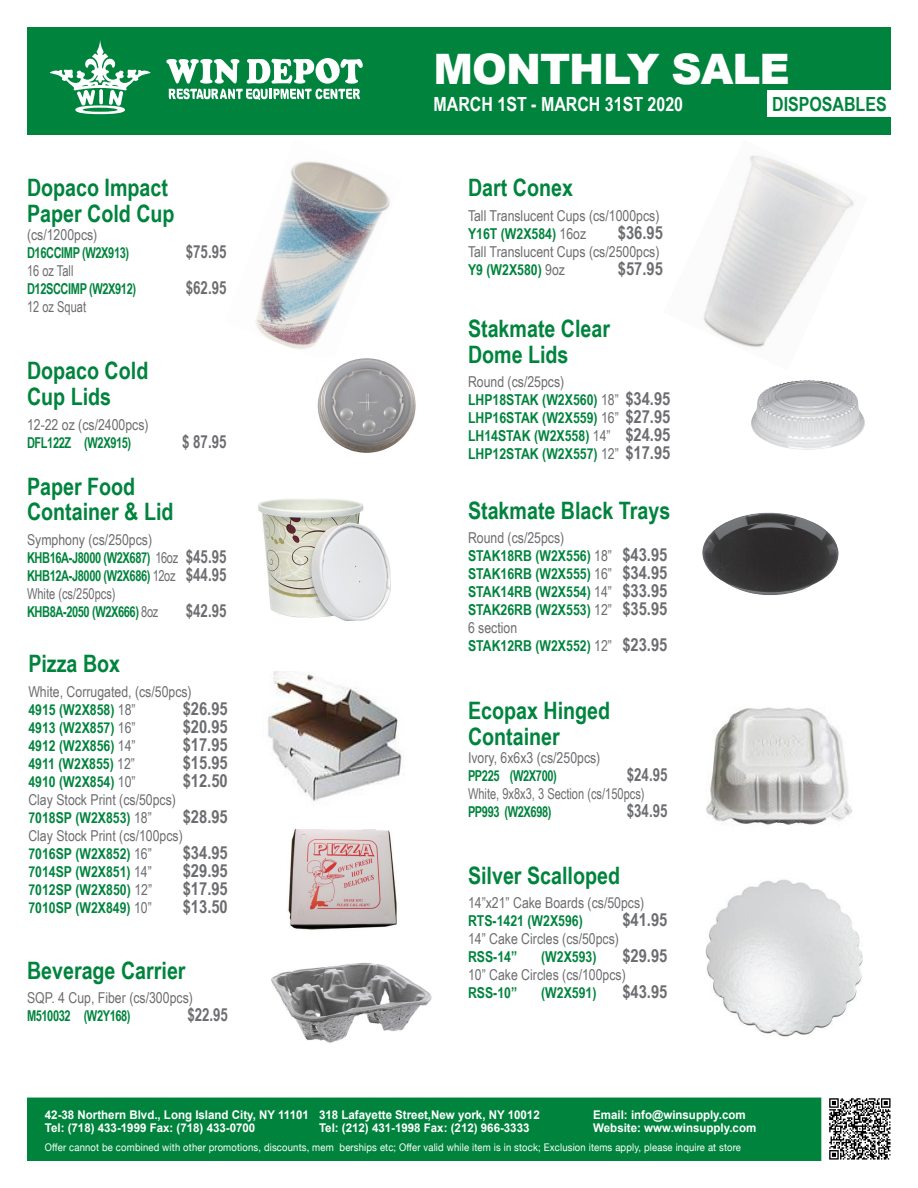
<style>
.page{position:relative;width:918px;height:1188px;background:#fff}
.page>*{position:absolute;margin:0;border:0;box-sizing:border-box;transform-origin:0 0}
.t1{font:900 42px "Arial";letter-spacing:-.025em;color:#fff}
.heading1{font:700 24px/25.5px "Arial Narrow";color:#00843d}
.t2{font:700 19.5px "Arial Narrow";color:#fff}
.t3{font:700 19.5px "Arial Narrow";color:#00843d}
.item{font:700 18px "Arial Narrow";color:#6c6d70}
.item-2{font:700 18px "Arial Narrow";color:#6c6d70;scale:.9 1}
.item-3{font:700 15px/18px "Arial Narrow";color:#00843d;text-align:justify}
.item-4{font:15px/18px "Arial Narrow";color:#6c6d70}
.item-5{font:700 15px/18px "Arial Narrow";letter-spacing:-.03em;color:#00843d;scale:.9 1}
.item-6{font:15px "Arial Narrow";color:#6c6d70;scale:.9 1}
.t4{font:700 12px/13.5px "Arial";color:#fff;scale:.96 1}
.t5{font:10.5px "Helvetica Neue";letter-spacing:.02em;color:#fff;scale:.9 1}
.s1{font-weight:400;color:#6c6d70}
.s2{font-weight:700;color:#00843d}
.s3{font-size:18px;color:#6c6d70}
</style>
<div class="page">
<div style="left:27px;top:1098px;width:794px;height:63px;background:#00843d"></div>
<div style="left:27px;top:1154px;width:621px;height:7px;background:#00843d"></div>
<svg style="left:829px;top:1098px;width:62px;height:62px"></svg>
<div style="left:27px;top:27px;width:864px;height:108px;background:#00843d"></div>
<div style="left:690px;top:89px;width:201px;height:41px;background:#00843d"></div>
<svg style="left:27px;top:40px;width:621px;height:95px;background:#188f4f"></svg>
<div style="left:768px;top:90px;width:150px;height:27px;background:#fff"></div>
<img style="left:255px;top:161px;width:135px;height:188px">
<img style="left:317px;top:358px;width:99px;height:95px">
<img style="left:271px;top:962px;width:161px;height:81px">
<img style="left:706px;top:707px;width:146px;height:118px">
<img style="left:258px;top:499px;width:132px;height:122px">
<img style="left:705px;top:879px;width:158px;height:158px">
<img style="left:703px;top:155px;width:151px;height:193px">
<img style="left:702px;top:512px;width:137px;height:83px">
<img style="left:751px;top:380px;width:114px;height:70px">
<img style="left:288px;top:829px;width:109px;height:101px">
<img style="left:268px;top:672px;width:136px;height:130px">
<p class="heading1" style="left:27px;top:174px;width:149px">Dopaco Impact<br>Paper Cold Cup</p>
<p class="item-4" style="left:27px;top:225px;width:72px">(cs/1200pcs)</p>
<p class="item-5" style="left:27px;top:243px;width:115px">D16CCIMP (W2X913)</p>
<p class="item-2" style="left:186px;top:238px;width:47px">$75.95</p>
<p class="item-5" style="left:27px;top:261px;width:123px"><span class="s1">16 oz Tall<br></span>D12SCCIMP (W2X912)</p>
<p class="item-2" style="left:186px;top:274px;width:47px">$62.95</p>
<p class="item-6" style="left:27px;top:295px;width:67px">12 oz Squat</p>
<p class="heading1" style="left:27px;top:357px;width:123px">Dopaco Cold<br>Cup Lids</p>
<p class="item-4" style="left:27px;top:415px;width:123px">12-22 oz (cs/2400pcs)<br><span class="s2">DFL122Z (W2X915)</span></p>
<p class="item-2" style="left:182px;top:428px;width:51px">$ 87.95</p>
<p class="heading1" style="left:27px;top:472px;width:148px">Paper Food<br>Container &amp; Lid</p>
<p class="item-4" style="left:27px;top:530px;width:127px">Symphony (cs/250pcs)</p>
<p class="item-5" style="left:27px;top:548px;width:223px">KHB16A-J8000 (W2X687) <span class="s1">16oz</span> <span class="s3">$45.95</span></p>
<p class="item-5" style="left:27px;top:566px;width:223px">KHB12A-J8000 (W2X686) <span class="s1">12oz</span> <span class="s3">$44.95<br></span><span class="s1">White (cs/250pcs)</span></p>
<p class="item-5" style="left:27px;top:602px;width:147px">KHB8A-2050 (W2X666) <span class="s1">8oz</span></p>
<p class="item-2" style="left:186px;top:597px;width:47px">$42.95</p>
<p class="heading1" style="left:28px;top:650px;width:93px">Pizza Box</p>
<p class="item-4" style="left:28px;top:682px;width:165px">White, Corrugated, (cs/50pcs)<br><span class="s2">4915 (W2X858)</span> 18”</p>
<p class="item" style="left:183px;top:695px;width:47px">$26.95</p>
<p class="item-3" style="left:28px;top:718px;width:109px">4913 (W2X857) <span class="s1">16”</span></p>
<p class="item" style="left:183px;top:713px;width:47px">$20.95</p>
<p class="item-3" style="left:28px;top:736px;width:109px">4912 (W2X856) <span class="s1">14”</span></p>
<p class="item" style="left:183px;top:731px;width:47px">$17.95</p>
<p class="item-3" style="left:28px;top:754px;width:108px">4911 (W2X855) <span class="s1">12”</span></p>
<p class="item" style="left:183px;top:749px;width:47px">$15.95</p>
<p class="item-3" style="left:28px;top:772px;width:109px">4910 (W2X854) <span class="s1">10”</span></p>
<p class="item" style="left:183px;top:767px;width:47px">$12.50</p>
<p class="item-4" style="left:28px;top:790px;width:149px">Clay Stock Print (cs/50pcs)<br><span class="s2">7018SP (W2X853)</span> 18”</p>
<p class="item" style="left:183px;top:803px;width:47px">$28.95</p>
<p class="item-4" style="left:28px;top:826px;width:156px">Clay Stock Print (cs/100pcs)<br><span class="s2">7016SP (W2X852)</span> 16”</p>
<p class="item" style="left:183px;top:839px;width:47px">$34.95</p>
<p class="item-3" style="left:28px;top:862px;width:125px">7014SP (W2X851) <span class="s1">14”</span></p>
<p class="item" style="left:183px;top:857px;width:47px">$29.95</p>
<p class="item-3" style="left:28px;top:880px;width:125px">7012SP (W2X850) <span class="s1">12”</span></p>
<p class="item" style="left:183px;top:875px;width:47px">$17.95</p>
<p class="item-3" style="left:28px;top:898px;width:125px">7010SP (W2X849) <span class="s1">10”</span></p>
<p class="item" style="left:183px;top:893px;width:47px">$13.50</p>
<p class="heading1" style="left:27px;top:956px;width:160px">Beverage Carrier</p>
<p class="item-4" style="left:27px;top:989px;width:167px">SQP. 4 Cup, Fiber (cs/300pcs)</p>
<p class="item-5" style="left:27px;top:1006px;width:117px">M510032 (W2Y168)</p>
<p class="item-2" style="left:187px;top:1001px;width:47px">$22.95</p>
<h1 class="t1" style="left:434px;top:38px;width:358px">MONTHLY SALE</h1>
<p class="t2" style="left:434px;top:89px;width:251px">MARCH 1ST - MARCH 31ST 2020</p>
<p class="t3" style="left:772px;top:89px;width:116px">DISPOSABLES</p>
<p class="heading1" style="left:468px;top:174px;width:106px">Dart Conex</p>
<p class="item-4" style="left:468px;top:206px;width:193px">Tall Translucent Cups (cs/1000pcs)</p>
<p class="item-3" style="left:468px;top:224px;width:120px">Y16T (W2X584) <span class="s1">16oz</span></p>
<p class="item" style="left:618px;top:219px;width:47px">$36.95</p>
<p class="item-4" style="left:468px;top:242px;width:193px">Tall Translucent Cups (cs/2500pcs)</p>
<p class="item-3" style="left:468px;top:260px;width:99px">Y9 (W2X580) <span class="s1">9oz</span></p>
<p class="item" style="left:618px;top:255px;width:47px">$57.95</p>
<p class="heading1" style="left:468px;top:315px;width:144px">Stakmate Clear<br>Dome Lids</p>
<p class="item-4" style="left:468px;top:373px;width:98px">Round (cs/25pcs)</p>
<p class="item-3" style="left:468px;top:390px;width:204px">LHP18STAK (W2X560) <span class="s1">18”</span> <span class="s3">$34.95</span></p>
<p class="item-3" style="left:468px;top:408px;width:204px">LHP16STAK (W2X559) <span class="s1">16”</span> <span class="s3">$27.95</span></p>
<p class="item-3" style="left:468px;top:426px;width:204px">LH14STAK (W2X558) <span class="s1">14”</span> <span class="s3">$24.95</span></p>
<p class="item-3" style="left:468px;top:444px;width:204px">LHP12STAK (W2X557) <span class="s1">12”</span> <span class="s3">$17.95</span></p>
<p class="heading1" style="left:468px;top:496px;width:204px">Stakmate Black Trays</p>
<p class="item-4" style="left:468px;top:529px;width:98px">Round (cs/25pcs)</p>
<p class="item-3" style="left:468px;top:546px;width:201px">STAK18RB (W2X556) <span class="s1">18”</span> <span class="s3">$43.95<br></span>STAK16RB (W2X555) <span class="s1">16”</span> <span class="s3">$34.95<br></span>STAK14RB (W2X554) <span class="s1">14”</span> <span class="s3">$33.95<br></span>STAK26RB (W2X553) <span class="s1">12”</span> <span class="s3">$35.95</span></p>
<p class="item-4" style="left:468px;top:619px;width:51px">6 section</p>
<p class="item-3" style="left:468px;top:636px;width:201px">STAK12RB (W2X552) <span class="s1">12”</span> <span class="s3">$23.95</span></p>
<p class="heading1" style="left:468px;top:697px;width:144px">Ecopax Hinged<br>Container</p>
<p class="item-4" style="left:468px;top:748px;width:134px">Ivory, 6x6x3 (cs/250pcs)</p>
<p class="item-5" style="left:468px;top:766px;width:100px">PP225 (W2X700)</p>
<p class="item-2" style="left:627px;top:761px;width:47px">$24.95</p>
<p class="item-6" style="left:468px;top:783px;width:198px">White, 9x8x3, 3 Section (cs/150pcs)</p>
<p class="item-5" style="left:468px;top:802px;width:94px">PP993 (W2X698)</p>
<p class="item-2" style="left:627px;top:797px;width:47px">$34.95</p>
<p class="heading1" style="left:468px;top:861px;width:154px">Silver Scalloped</p>
<p class="item-4" style="left:468px;top:894px;width:178px">14”x21” Cake Boards (cs/50pcs)</p>
<p class="item-3" style="left:468px;top:911px;width:116px">RTS-1421 (W2X596)</p>
<p class="item" style="left:622px;top:906px;width:47px">$41.95</p>
<p class="item-4" style="left:468px;top:930px;width:153px">14” Cake Circles (cs/50pcs)</p>
<p class="item-3" style="left:468px;top:947px;width:51px">RSS-14”</p>
<p class="item-3" style="left:541px;top:947px;width:57px">(W2X593)</p>
<p class="item" style="left:622px;top:942px;width:47px">$29.95</p>
<p class="item-4" style="left:468px;top:966px;width:159px">10” Cake Circles (cs/100pcs)</p>
<p class="item-3" style="left:468px;top:983px;width:51px">RSS-10”</p>
<p class="item-3" style="left:541px;top:983px;width:57px">(W2X591)</p>
<p class="item" style="left:622px;top:978px;width:47px">$43.95</p>
<p class="t4" style="left:45px;top:1108px;width:276px">42-38 Northern Blvd., Long Island City, NY 11101<br>Tel: (718) 433-1999 Fax: (718) 433-0700</p>
<p class="t4" style="left:319px;top:1108px;width:231px">318 Lafayette Street,New york, NY 10012<br>Tel: (212) 431-1998 Fax: (212) 966-3333</p>
<p class="t4" style="left:593px;top:1108px;width:171px">Email: info@winsupply.com<br>Website: www.winsupply.com</p>
<p class="t5" style="left:45px;top:1140px;width:775px">Offer cannot be combined with other promotions, discounts, mem berships etc; Offer valid while item is in stock; Exclusion items apply, please inquire at store</p>
</div>
